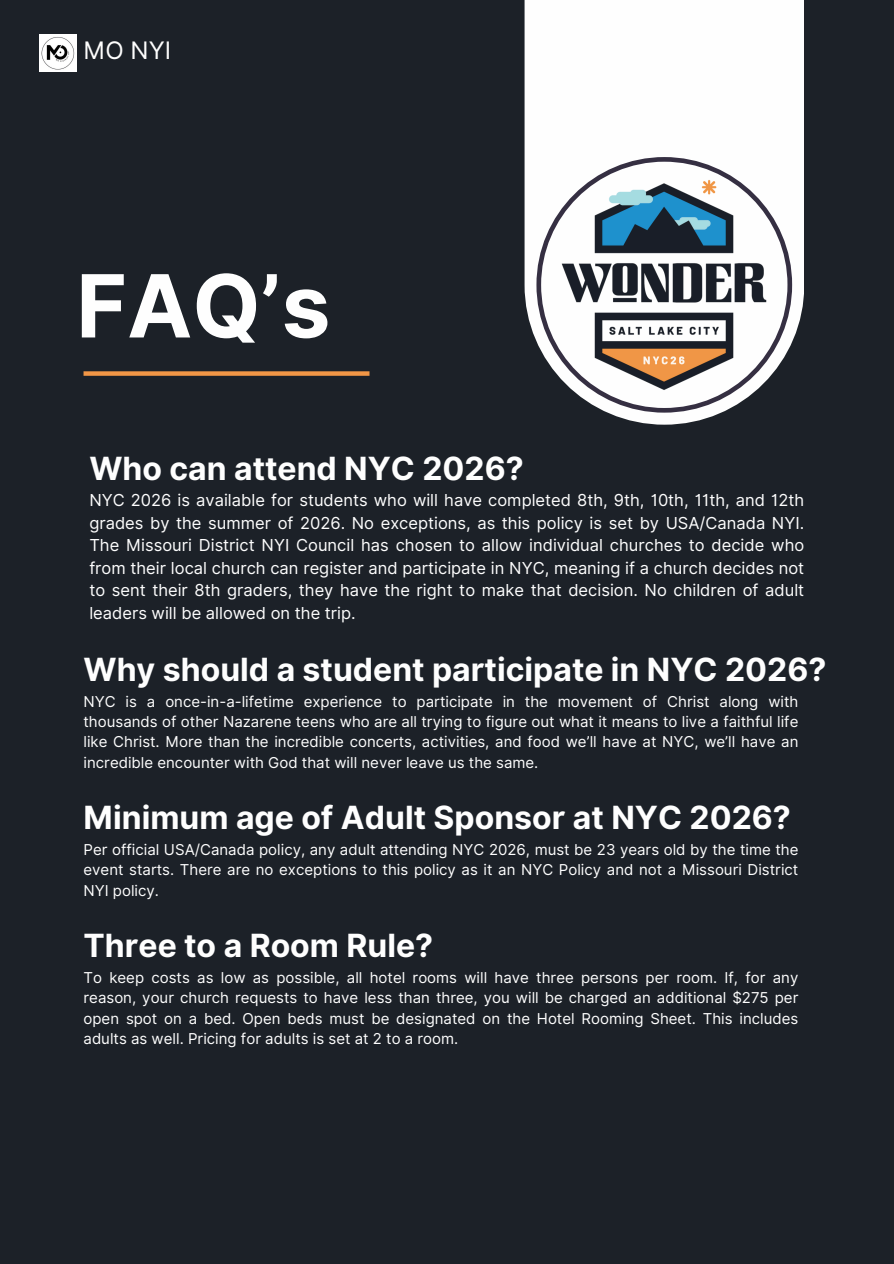
<style>
.page{position:relative;width:894px;height:1264px;background:#fff}
.page>*{position:absolute;margin:0;border:0;box-sizing:border-box;transform-origin:0 0}
.t1{font:700 87px "Inter";color:#fefefe}
.t2{font:700 31.95px "Inter";color:#fefefe}
.t3{font:24px "Inter";color:#fefefe}
.t4{font:16.5px/22.5px "Inter";color:#fefefe;text-align:justify}
.t5{font:15px/20.2px "Inter";color:#fefefe;text-align:justify}
</style>
<div class="page">
<div style="left:0;top:0;width:893px;height:1263px;background:#1c2128"></div>
<div style="left:524px;top:0;width:280px;height:424px;background:#fefefe"></div>
<svg style="left:536px;top:157px;width:255px;height:255px"></svg>
<img style="left:40px;top:34px;width:37px;height:37px">
<div style="left:83px;top:371px;width:286px;height:5px;background:#f19646"></div>
<h2 class="t3" style="left:83px;top:36px;width:89px">MO NYI</h2>
<h1 class="t1" style="left:76px;top:254px;width:255px">FAQ’s</h1>
<p class="t2" style="left:89px;top:449px;width:436px">Who can attend NYC 2026?</p>
<p class="t4" style="left:89px;top:489px;width:716px">NYC 2026 is available for students who will have completed 8th, 9th, 10th, 11th, and 12th grades by the summer of 2026. No exceptions, as this policy is set by USA/Canada NYI.<br>The Missouri District NYI Council has chosen to allow individual churches to decide who from their local church can register and participate in NYC, meaning if a church decides not to sent their 8th graders, they have the right to make that decision. No children of adult leaders will be allowed on the trip.</p>
<p class="t2" style="left:83px;top:650px;width:744px">Why should a student participate in NYC 2026?</p>
<h2 class="t5" style="left:83px;top:691px;width:716px">NYC is a once-in-a-lifetime experience to participate in the movement of Christ along with thousands of other Nazarene teens who are all trying to figure out what it means to live a faithful life like Christ. More than the incredible concerts, activities, and food we’ll have at NYC, we’ll have an incredible encounter with God that will never leave us the same.</h2>
<h3 class="t2" style="left:83px;top:798px;width:708px">Minimum age of Adult Sponsor at NYC 2026?</h3>
<p class="t5" style="left:83px;top:839px;width:716px">Per official USA/Canada policy, any adult attending NYC 2026, must be 23 years old by the time the event starts. There are no exceptions to this policy as it an NYC Policy and not a Missouri District NYI policy.</p>
<p class="t2" style="left:83px;top:926px;width:351px">Three to a Room Rule?</p>
<h2 class="t5" style="left:83px;top:967px;width:716px">To keep costs as low as possible, all hotel rooms will have three persons per room. If, for any reason, your church requests to have less than three, you will be charged an additional $275 per open spot on a bed. Open beds must be designated on the Hotel Rooming Sheet. This includes adults as well. Pricing for adults is set at 2 to a room.</h2>
</div>
